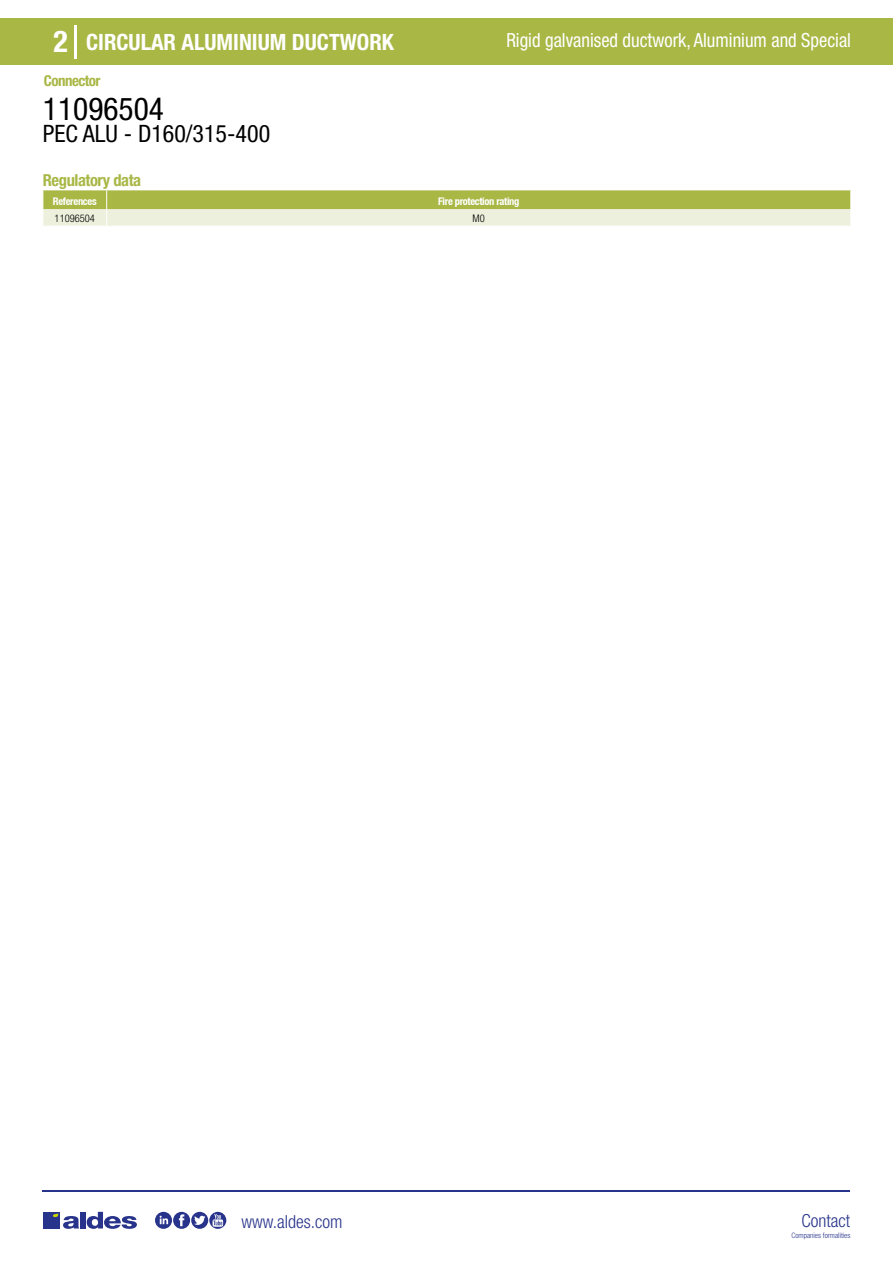
<style>
.page{position:relative;width:893px;height:1263px;background:#fff}
.page>*{position:absolute;margin:0;border:0;box-sizing:border-box;transform-origin:0 0}
.t1{font:condensed 31.5px "Helvetica Neue LT Std";color:#000}
.t2{font:700 condensed 30px "Helvetica Neue LT Std";color:#fff}
.t3{font:condensed 24px "Helvetica Neue LT Std";color:#000}
.t4{font:700 condensed 22.5px "Helvetica Neue LT Std";color:#fff}
.t5{font:condensed 19.5px "Helvetica Neue LT Std";color:#fff;scale:.95 1}
.t6{font:300 condensed 18px "Helvetica Neue";color:#28348b}
.t7{font:700 condensed 16.5px "Helvetica Neue LT Std";letter-spacing:-.025em;color:#a9b745}
.t8{font:700 condensed 15px "Helvetica Neue LT Std";letter-spacing:-.035em;color:#a9b745}
.t9{font:700 condensed 10.5px "Helvetica Neue";letter-spacing:-.03em;color:#fff}
.t10{font:300 condensed 10.5px "Helvetica Neue";color:#000}
.t11{font:300 condensed 7.5px "Helvetica Neue";color:#28348b}
</style>
<div class="page">
<div style="left:0;top:18px;width:893px;height:46px;background:#a9b745"></div>
<hr style="left:74px;top:25px;width:2px;height:33px;background:#fff">
<hr style="left:43px;top:1190px;width:807px;height:1px;background:#28348b">
<svg style="left:155px;top:1212px;width:71px;height:17px"></svg>
<div style="left:43px;top:1212px;width:17px;height:16px;background:#28348b"></div>
<div style="left:80px;top:1212px;width:6px;height:16px;background:#28348b"></div>
<svg style="left:87px;top:1212px;width:50px;height:17px"></svg>
<svg style="left:53px;top:1213px;width:26px;height:16px"></svg>
<svg style="left:43px;top:190px;width:808px;height:36px;background:#cad28e"></svg>
<h2 class="t2" style="left:54px;top:24px;width:16px">2</h2>
<p class="t4" style="left:86px;top:28px;width:309px">CIRCULAR ALUMINIUM DUCTWORK</p>
<p class="t5" style="left:506px;top:29px;width:364px">Rigid galvanised ductwork, Aluminium and Special</p>
<p class="t8" style="left:44px;top:71px;width:58px">Connector</p>
<h1 class="t1" style="left:43px;top:91px;width:122px">11096504</h1>
<p class="t3" style="left:43px;top:120px;width:229px">PEC ALU - D160/315-400</p>
<p class="t7" style="left:43px;top:170px;width:100px">Regulatory data</p>
<p class="t9" style="left:53px;top:195px;width:45px">References</p>
<p class="t9" style="left:438px;top:195px;width:83px">Fire protection rating</p>
<p class="t10" style="left:55px;top:212px;width:42px">11096504</p>
<p class="t10" style="left:473px;top:212px;width:14px">M0</p>
<p class="t6" style="left:241px;top:1211px;width:102px">www.aldes.com</p>
<p class="t6" style="left:801px;top:1211px;width:50px">Contact</p>
<p class="t11" style="left:791px;top:1230px;width:60px">Companies formalities</p>
</div>
